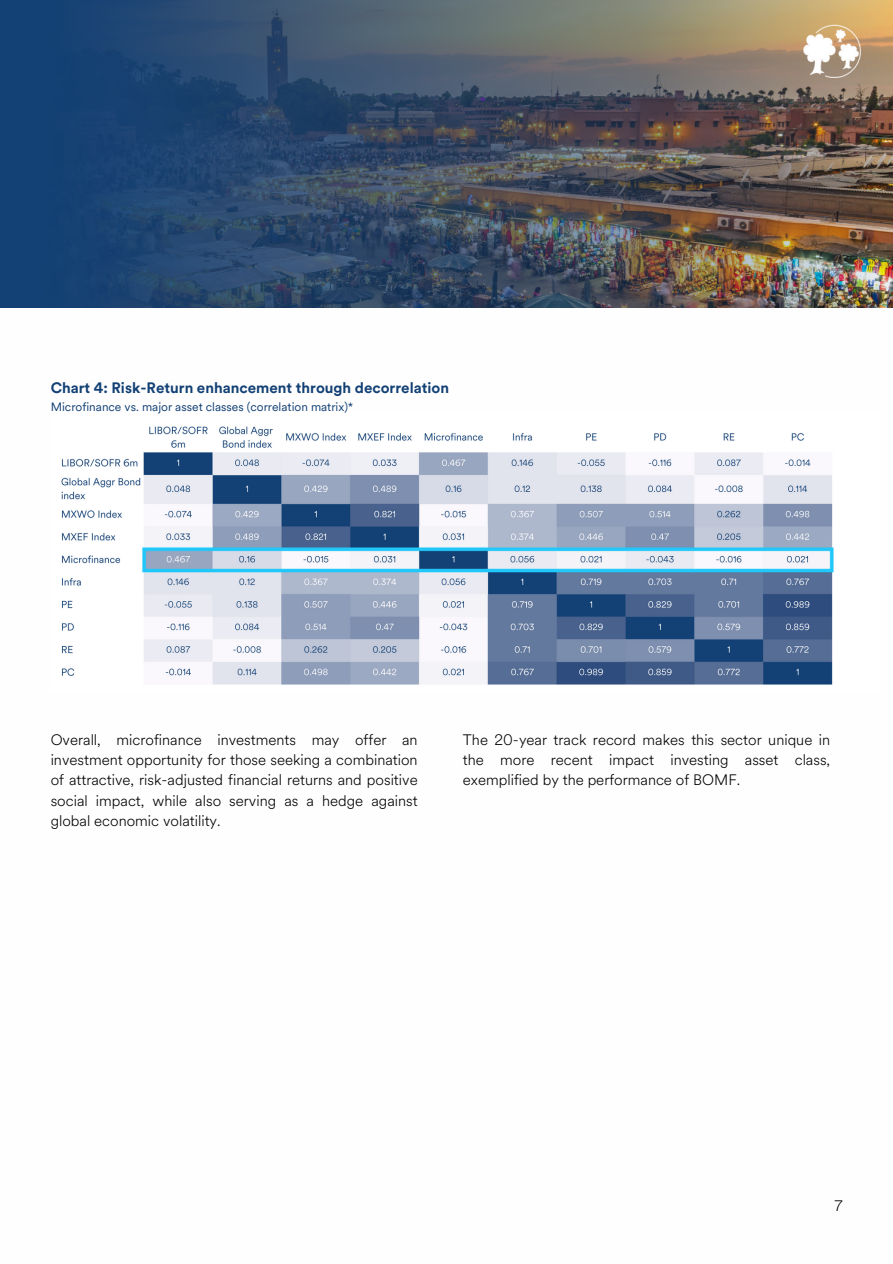
<style>
.page{position:relative;width:893px;height:1264px;background:#fff}
.page>*{position:absolute;margin:0;border:0;box-sizing:border-box;transform-origin:0 0}
.t1{font:300 15px/20.2px "Schroders Circular";color:#000;text-align:justify}
.t2{font:700 15px "Schroders Circular";color:#134175}
.t3{font:12px "Schroders Circular";color:#134175}
</style>
<div class="page">
<img style="left:0;top:0;width:892px;height:307px">
<img style="left:803px;top:25px;width:57px;height:52px">
<img style="left:61px;top:426px;width:773px;height:259px">
<p class="t2" style="left:51px;top:382px;width:400px">Chart 4: Risk-Return enhancement through decorrelation</p>
<p class="t3" style="left:51px;top:402px;width:304px">Microfinance vs. major asset classes (correlation matrix)*</p>
<p class="t1" style="left:51px;top:731px;width:368px">Overall, microfinance investments may offer an investment opportunity for those seeking a combination of attractive, risk-adjusted financial returns and positive social impact, while also serving as a hedge against global economic volatility.</p>
<p class="t1" style="left:463px;top:731px;width:369px">The 20-year track record makes this sector unique in the more recent impact investing asset class, exemplified by the performance of BOMF.</p>
<p class="t1" style="left:834px;top:1197px;width:10px">7</p>
</div>
